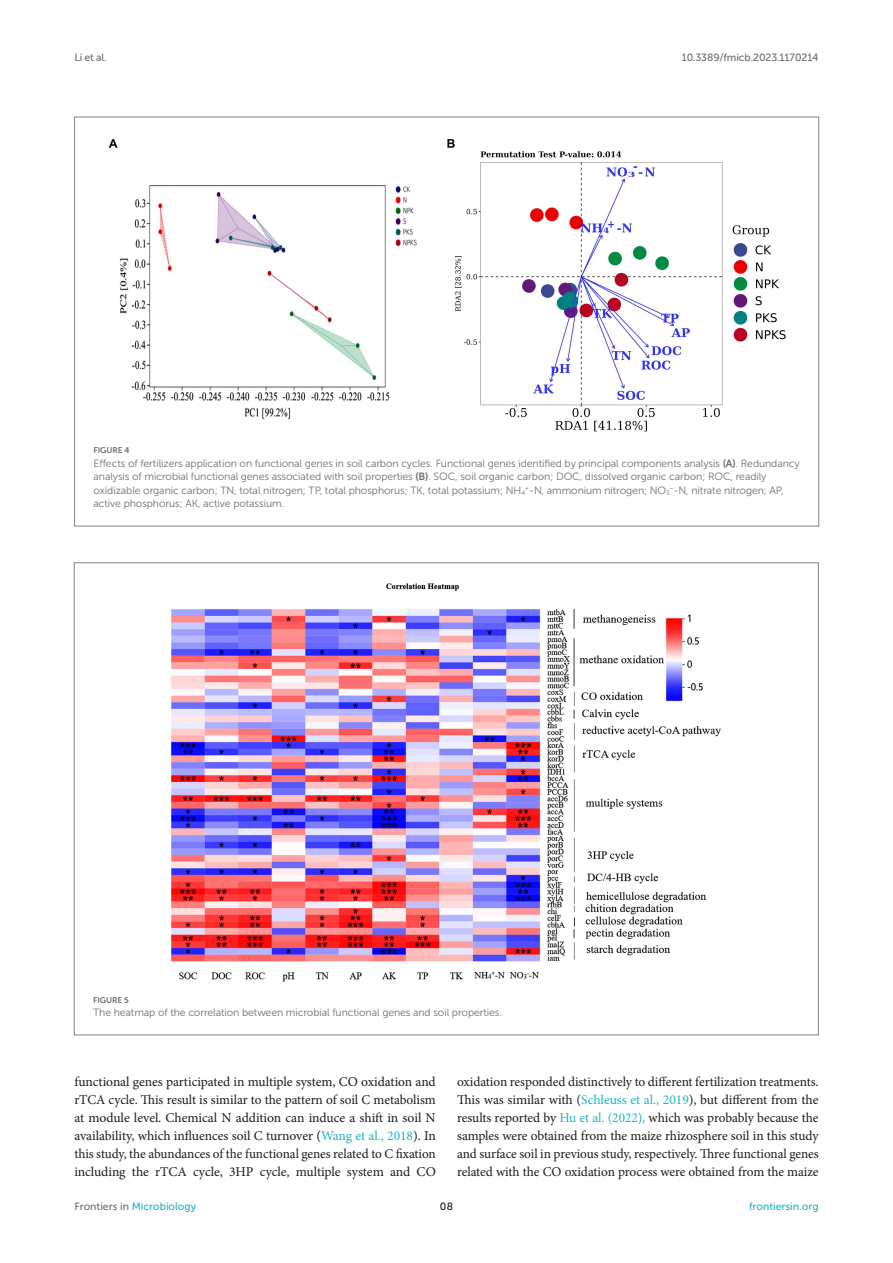
<style>
.page{position:relative;width:893px;height:1263px;background:#fff}
.page>*{position:absolute;margin:0;border:0;box-sizing:border-box;transform-origin:0 0}
.TEXT_FLUSH{font:13.5px/18px "Minion Pro";letter-spacing:-.005em;color:#1b1c1b;text-align:justify}
.FIG_LEG{font:10.5px/13.5px "Museo Sans 300";letter-spacing:-.01em;color:#706f70}
.t1{font:10.5px "Museo Sans 500";color:#1db5c3}
.t2{font:10.5px "Museo Sans 500";letter-spacing:-.015em;color:#706f70}
.t3{font:10.5px "Museo Sans 500";color:#1b1c1b}
.FIG_HD{font:8.25px "Museo Sans 700";letter-spacing:-.01em;color:#706f70}
.s1{font-family:"Museo Sans 700"}
.s2{color:#1db5c3}
.s3{color:#706f70}
</style>
<div class="page">
<img style="left:171px;top:583px;width:550px;height:399px">
<img style="left:108px;top:139px;width:678px;height:293px">
<p class="t2" style="left:74px;top:51px;width:34px">Li et al.</p>
<p class="t2" style="left:682px;top:51px;width:138px">10.3389/fmicb.2023.1170214</p>
<p class="FIG_HD" style="left:94px;top:446px;width:37px">FIGURE 4</p>
<p class="FIG_LEG" style="left:94px;top:456px;width:708px">Effects of fertilizers application on functional genes in soil carbon cycles. Functional genes identified by principal components analysis <span class="s1">(A)</span>. Redundancy analysis of microbial functional genes associated with soil properties <span class="s1">(B)</span>. SOC, soil organic carbon; DOC, dissolved organic carbon; ROC, readily oxidizable organic carbon; TN, total nitrogen; TP, total phosphorus; TK, total potassium; NH<sub>4</sub><sup>+</sup>-N, ammonium nitrogen; NO<sub>3</sub><sup>−</sup>-N, nitrate nitrogen; AP, active phosphorus; AK, active potassium.</p>
<p class="FIG_HD" style="left:93px;top:995px;width:37px">FIGURE 5</p>
<p class="FIG_LEG" style="left:93px;top:1006px;width:410px">The heatmap of the correlation between microbial functional genes and soil properties.</p>
<p class="TEXT_FLUSH" style="left:74px;top:1073px;width:363px">functional genes participated in multiple system, CO oxidation and rTCA cycle. This result is similar to the pattern of soil C metabolism at module level. Chemical N addition can induce a shift in soil N availability, which influences soil C turnover (<span class="s2">Wang et al., 2018</span>). In this study, the abundances of the functional genes related to C fixation including the rTCA cycle, 3HP cycle, multiple system and CO</p>
<p class="TEXT_FLUSH" style="left:457px;top:1073px;width:363px">oxidation responded distinctively to different fertilization treatments.<br>This was similar with (<span class="s2">Schleuss et al., 2019</span>), but different from the results reported by <span class="s2">Hu et al. (2022),</span> which was probably because the samples were obtained from the maize rhizosphere soil in this study and surface soil in previous study, respectively. Three functional genes related with the CO oxidation process were obtained from the maize</p>
<p class="t1" style="left:74px;top:1200px;width:123px"><span class="s3">Frontiers in</span> Microbiology</p>
<p class="t3" style="left:440px;top:1200px;width:15px">08</p>
<p class="t1" style="left:749px;top:1200px;width:71px">frontiersin.org</p>
</div>
